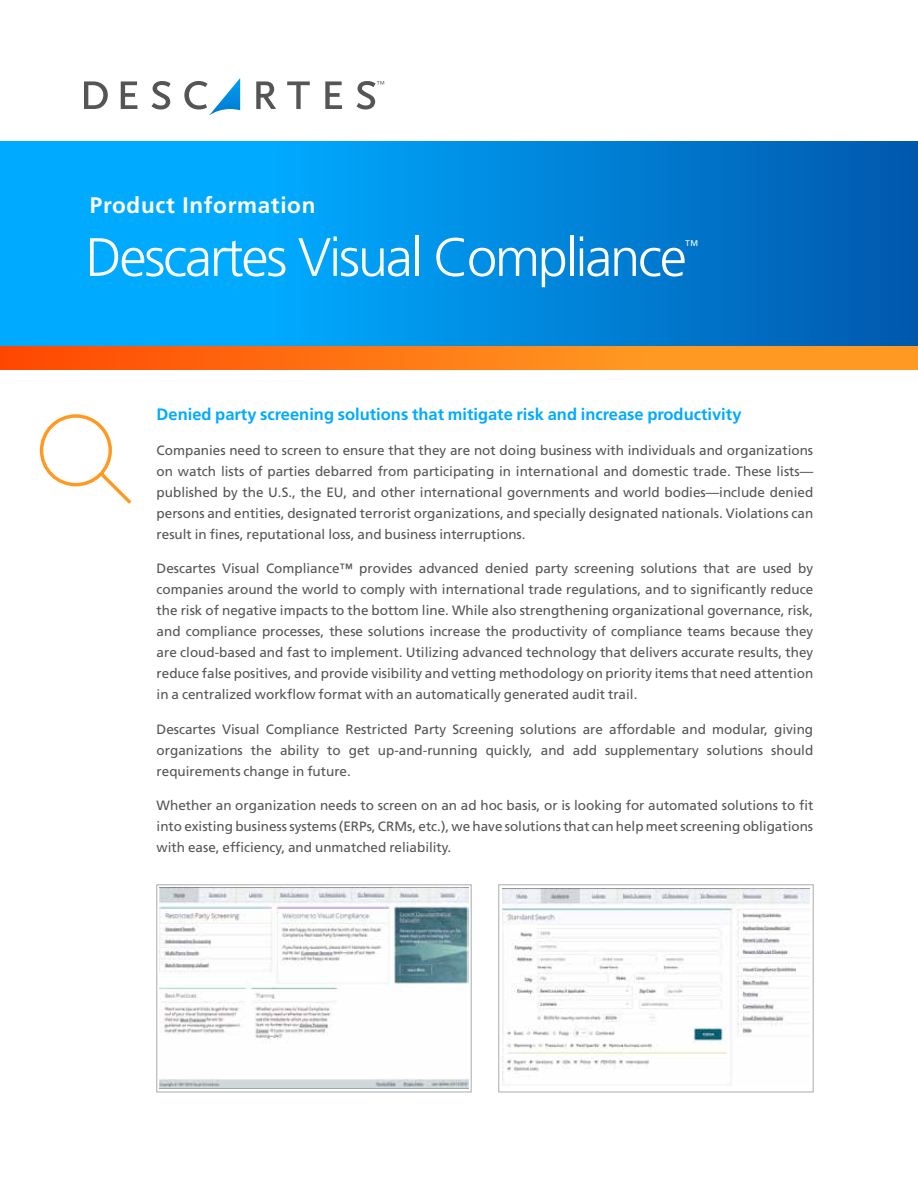
<style>
.page{position:relative;width:918px;height:1188px;background:#fff}
.page>*{position:absolute;margin:0;border:0;box-sizing:border-box;transform-origin:0 0}
.t1{font:300 54px "Frutiger LT Std";letter-spacing:-.04em;color:#fff}
.t2{font:700 22.5px "Frutiger LT Std";letter-spacing:.03em;color:#fff}
.t3{font:700 16.5px "Frutiger LT Std";color:#0af}
.t4{font:300 13.95px "Frutiger LT Std";color:#fff}
.t5{font:13.5px/21px "Frutiger LT Std";color:#555;text-align:justify}
</style>
<div class="page">
<svg style="left:0;top:142px;width:918px;height:204px;background:#008de2"></svg>
<svg style="left:0;top:346px;width:918px;height:24px;background:#ff7b16"></svg>
<svg style="left:84px;top:81px;width:24px;height:28px"></svg>
<svg style="left:121px;top:81px;width:16px;height:28px"></svg>
<svg style="left:152px;top:81px;width:19px;height:29px"></svg>
<svg style="left:184px;top:78px;width:56px;height:38px"></svg>
<svg style="left:256px;top:81px;width:20px;height:28px"></svg>
<svg style="left:287px;top:81px;width:23px;height:28px"></svg>
<svg style="left:325px;top:81px;width:17px;height:28px"></svg>
<svg style="left:356px;top:81px;width:28px;height:29px"></svg>
<svg style="left:40px;top:414px;width:91px;height:90px"></svg>
<img style="left:160px;top:888px;width:308px;height:200px">
<div style="left:157px;top:885px;width:314px;height:207px;border:1px solid #aaa"></div>
<img style="left:503px;top:889px;width:306px;height:196px">
<div style="left:499px;top:885px;width:314px;height:207px;border:1px solid #aaa"></div>
<h2 class="t2" style="left:90px;top:192px;width:227px">Product Information</h2>
<h1 class="t1" style="left:86px;top:227px;width:603px">Descartes Visual Compliance</h1>
<p class="t4" style="left:685px;top:237px;width:15px">™</p>
<p class="t3" style="left:157px;top:405px;width:586px">Denied party screening solutions that mitigate risk and increase productivity</p>
<p class="t5" style="left:157px;top:440px;width:658px">Companies need to screen to ensure that they are not doing business with individuals and organizations on watch lists of parties debarred from participating in international and domestic trade. These lists— published by the U.S., the EU, and other international governments and world bodies—include denied persons and entities, designated terrorist organizations, and specially designated nationals. Violations can result in fines, reputational loss, and business interruptions.</p>
<p class="t5" style="left:157px;top:558px;width:658px">Descartes Visual Compliance™ provides advanced denied party screening solutions that are used by companies around the world to comply with international trade regulations, and to significantly reduce the risk of negative impacts to the bottom line. While also strengthening organizational governance, risk, and compliance processes, these solutions increase the productivity of compliance teams because they are cloud-based and fast to implement. Utilizing advanced technology that delivers accurate results, they reduce false positives, and provide visibility and vetting methodology on priority items that need attention in a centralized workflow format with an automatically generated audit trail.</p>
<p class="t5" style="left:157px;top:719px;width:658px">Descartes Visual Compliance Restricted Party Screening solutions are affordable and modular, giving organizations the ability to get up-and-running quickly, and add supplementary solutions should requirements change in future.</p>
<p class="t5" style="left:157px;top:795px;width:658px">Whether an organization needs to screen on an ad hoc basis, or is looking for automated solutions to fit into existing business systems (ERPs, CRMs, etc.), we have solutions that can help meet screening obligations with ease, efficiency, and unmatched reliability.</p>
</div>
